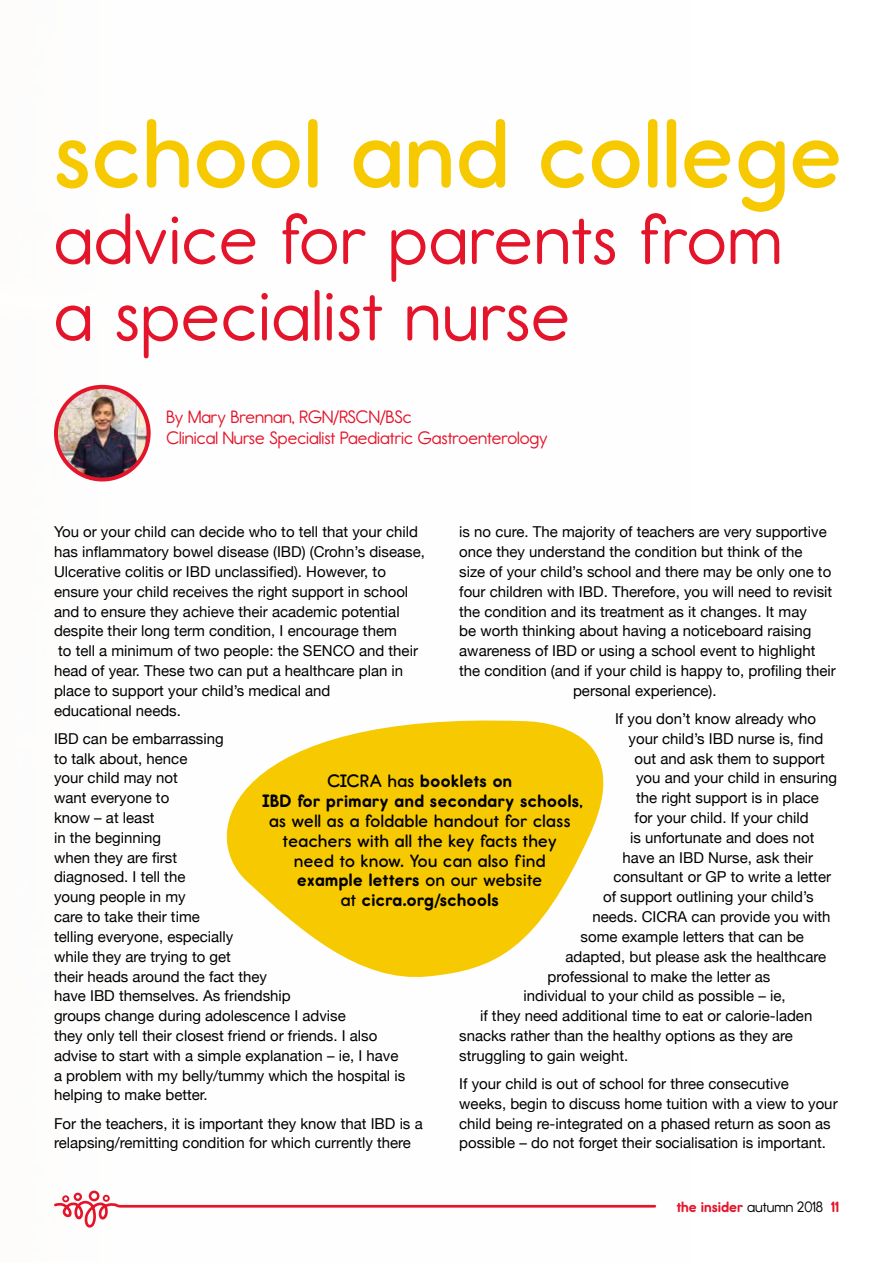
<style>
.page{position:relative;width:893px;height:1263px;background:#fff}
.page>*{position:absolute;margin:0;border:0;box-sizing:border-box;transform-origin:0 0}
.t1{font:97.5px "Report Sb";letter-spacing:.02em;color:#f6c900}
.t2{font:72px/76.5px "Report Rg";letter-spacing:.02em;color:#e4152b}
.t3{font:700 18px/19.8px "Report Rg";letter-spacing:.03em;color:#000;text-align:center}
.t4{font:18px/19.8px "Report Sb";letter-spacing:.03em;color:#000;text-align:center}
.t5{font:18px/21px "Report Rg";color:#e4152b}
.t6{font:15px/19.8px "Helvetica Neue";color:#000}
.t7{font:700 15px "Report Rg";color:#e4152b}
.s1{font-family:"Report Sb";font-weight:400}
.s2{font-weight:400;color:#000}
</style>
<div class="page">
<div style="left:62px;top:1195px;width:7px;height:7px;border:2px solid #e4152b;border-radius:50%"></div>
<div style="left:74px;top:1193px;width:8px;height:8px;border:2px solid #e4152b;border-radius:50%"></div>
<div style="left:89px;top:1190px;width:10px;height:11px;border:2px solid #e4152b;border-radius:50%"></div>
<div style="left:103px;top:1195px;width:7px;height:7px;border:2px solid #e4152b;border-radius:50%"></div>
<svg style="left:54px;top:1199px;width:603px;height:29px"></svg>
<svg style="left:226px;top:720px;width:378px;height:257px;fill:#f6c900"></svg>
<img style="left:56px;top:387px;width:93px;height:92px;border-radius:46px">
<div style="left:54px;top:385px;width:97px;height:96px;border:4px solid #e4152b;border-radius:50%"></div>
<h1 class="t1" style="left:54px;top:96px;width:790px">school and college</h1>
<h2 class="t2" style="left:54px;top:201px;width:729px">advice for parents from a specialist nurse</h2>
<p class="t5" style="left:166px;top:406px;width:383px">By Mary Brennan, RGN/RSCN/BSc<br>Clinical Nurse Specialist Paediatric Gastroenterology</p>
<p class="t6" style="left:459px;top:523px;width:369px">is no cure. The majority of teachers are very supportive</p>
<p class="t6" style="left:459px;top:543px;width:345px">once they understand the condition but think of the</p>
<p class="t6" style="left:459px;top:563px;width:374px">size of your child’s school and there may be only one to</p>
<p class="t6" style="left:459px;top:582px;width:375px">four children with IBD. Therefore, you will need to revisit</p>
<p class="t6" style="left:459px;top:602px;width:349px">the condition and its treatment as it changes. It may</p>
<p class="t6" style="left:459px;top:622px;width:354px">be worth thinking about having a noticeboard raising</p>
<p class="t6" style="left:459px;top:642px;width:358px">awareness of IBD or using a school event to highlight</p>
<p class="t6" style="left:459px;top:662px;width:378px">the condition (and if your child is happy to, profiling their</p>
<p class="t6" style="left:573px;top:681px;width:145px">personal experience).</p>
<p class="t6" style="left:615px;top:710px;width:203px">If you don’t know already who</p>
<p class="t6" style="left:628px;top:729px;width:196px">your child’s IBD nurse is, find</p>
<p class="t6" style="left:634px;top:749px;width:192px">out and ask them to support</p>
<p class="t6" style="left:636px;top:769px;width:203px">you and your child in ensuring</p>
<p class="t6" style="left:636px;top:789px;width:184px">the right support is in place</p>
<p class="t6" style="left:634px;top:809px;width:176px">for your child. If your child</p>
<p class="t6" style="left:630px;top:828px;width:186px">is unfortunate and does not</p>
<p class="t6" style="left:622px;top:848px;width:192px">have an IBD Nurse, ask their</p>
<p class="t6" style="left:614px;top:868px;width:219px">consultant or GP to write a letter</p>
<p class="t6" style="left:603px;top:888px;width:212px">of support outlining your child’s</p>
<p class="t6" style="left:592px;top:908px;width:240px">needs. CICRA can provide you with</p>
<p class="t6" style="left:581px;top:927px;width:225px">some example letters that can be</p>
<p class="t6" style="left:566px;top:947px;width:262px">adapted, but please ask the healthcare</p>
<p class="t6" style="left:548px;top:967px;width:224px">professional to make the letter as</p>
<p class="t6" style="left:524px;top:987px;width:263px">individual to your child as possible – ie,</p>
<p class="t6" style="left:480px;top:1007px;width:334px">if they need additional time to eat or calorie-laden</p>
<p class="t6" style="left:459px;top:1026px;width:335px">snacks rather than the healthy options as they are</p>
<p class="t6" style="left:459px;top:1046px;width:171px">struggling to gain weight.</p>
<p class="t6" style="left:459px;top:1075px;width:380px">If your child is out of school for three consecutive weeks, begin to discuss home tuition with a view to your child being re-integrated on a phased return as soon as possible – do not forget their socialisation is important.</p>
<p class="t6" style="left:54px;top:523px;width:372px">You or your child can decide who to tell that your child has inflammatory bowel disease (IBD) (Crohn’s disease, Ulcerative colitis or IBD unclassified). However, to ensure your child receives the right support in school and to ensure they achieve their academic potential despite their long term condition, I encourage them<br>to tell a minimum of two people: the SENCO and their head of year. These two can put a healthcare plan in place to support your child’s medical and<br>educational needs.</p>
<p class="t6" style="left:54px;top:729px;width:353px">IBD can be embarrassing<br>to talk about, hence<br>your child may not<br>want everyone to<br>know – at least<br>in the beginning<br>when they are first<br>diagnosed. I tell the<br>young people in my<br>care to take their time<br>telling everyone, especially<br>while they are trying to get<br>their heads around the fact they<br>have IBD themselves. As friendship<br>groups change during adolescence I advise<br>they only tell their closest friend or friends. I also advise to start with a simple explanation – ie, I have a problem with my belly/tummy which the hospital is helping to make better.</p>
<p class="t6" style="left:54px;top:1114px;width:370px">For the teachers, it is important they know that IBD is a relapsing/remitting condition for which currently there</p>
<p class="t3" style="left:262px;top:771px;width:322px"><span class="s1">CICRA has</span> booklets on<br>IBD for primary and secondary schools<span class="s1">,</span></p>
<p class="t4" style="left:269px;top:811px;width:303px">as well as a foldable handout for class teachers with all the key facts they need to know. You can also find</p>
<p class="t3" style="left:297px;top:870px;width:246px">example letters <span class="s1">on our website at</span> cicra.org/schools</p>
<p class="t7" style="left:677px;top:1198px;width:164px">the insider <span class="s2">autumn 2018</span> 11</p>
</div>
